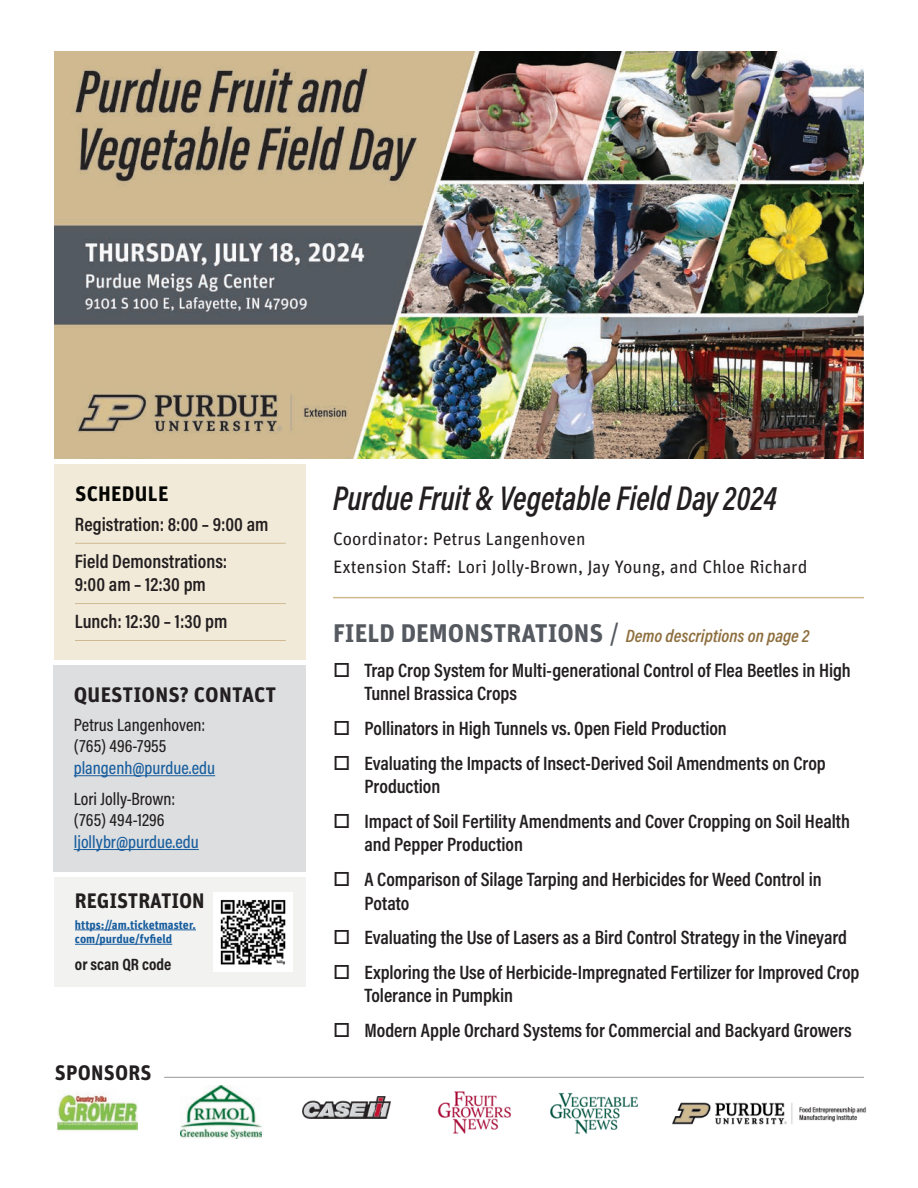
<style>
.page{position:relative;width:918px;height:1188px;background:#fff}
.page>*{position:absolute;margin:0;border:0;box-sizing:border-box;transform-origin:0 0}
.t1{font:34.65px "Acumin Variable Concept";letter-spacing:-.09em;color:#231f20;scale:.91 1}
.t2{font:700 21px "Unit Pro";letter-spacing:.005em;color:#231f20}
.t3{font:700 21px "Unit Pro";letter-spacing:.01em;color:#040503}
.t4{font:19.5px/23.4px "Acumin Variable Concept";letter-spacing:-.08em;color:#231f20}
.t5{font:18px/28.3px "Unit Pro";color:#231f20}
.t6{font:18px/21.6px "Acumin Variable Concept";letter-spacing:-.1em;color:#231f20}
.t7{font:18px "Acumin Variable Concept";letter-spacing:-.085em;color:#8e6f3e}
.t8{font:18px "Acumin Variable Concept";letter-spacing:-.1em;color:#175d9e}
.t9{font:16.5px "Acumin Variable Concept";letter-spacing:-.07em;color:#231f20}
.t10{font:700 12px/14.4px "Unit Pro";color:#175d9e}
.s1{font-family:"Unit Pro";font-weight:700;font-size:25.5px;color:#555960}
.s2{font-family:"Unit Pro";font-size:25.5px;color:#555960}
</style>
<div class="page">
<img style="left:54px;top:51px;width:810px;height:407px">
<div style="left:55px;top:877px;width:251px;height:110px;background:#f2f2f1"></div>
<hr style="left:75px;top:929px;width:121px;height:1px;background:#175d9e">
<hr style="left:75px;top:944px;width:97px;height:1px;background:#175d9e">
<div style="left:55px;top:464px;width:251px;height:196px;background:#f2ead9"></div>
<hr style="left:75px;top:543px;width:211px;height:1px;background:#cfb991">
<hr style="left:75px;top:603px;width:211px;height:1px;background:#cfb991">
<hr style="left:75px;top:640px;width:211px;height:1px;background:#cfb991">
<div style="left:54px;top:665px;width:252px;height:207px;background:#dddedf"></div>
<hr style="left:74px;top:775px;width:141px;height:1px;background:#175d9e">
<hr style="left:74px;top:849px;width:125px;height:1px;background:#175d9e">
<img style="left:214px;top:892px;width:78px;height:79px">
<hr style="left:333px;top:597px;width:531px;height:1px;background:#cfb991">
<img style="left:303px;top:1097px;width:88px;height:21px">
<img style="left:437px;top:1091px;width:74px;height:43px">
<img style="left:550px;top:1092px;width:88px;height:42px">
<img style="left:673px;top:1103px;width:194px;height:22px">
<img style="left:58px;top:1093px;width:80px;height:38px">
<hr style="left:164px;top:1077px;width:700px;height:1px;background:#939598">
<img style="left:180px;top:1086px;width:81px;height:53px">
<p class="t3" style="left:75px;top:478px;width:95px">SCHEDULE</p>
<p class="t4" style="left:75px;top:505px;width:198px;line-height:36.9px">Registration: 8:00 – 9:00 am<br>Field Demonstrations:</p>
<p class="t4" style="left:75px;top:565px;width:157px;line-height:36.9px">9:00 am – 12:30 pm<br>Lunch: 12:30 – 1:30 pm</p>
<p class="t2" style="left:74px;top:680px;width:204px">QUESTIONS? CONTACT</p>
<p class="t6" style="left:74px;top:713px;width:133px">Petrus Langenhoven: (765) 496-7955</p>
<p class="t8" style="left:74px;top:755px;width:145px">plangenh@purdue.edu</p>
<p class="t6" style="left:74px;top:787px;width:103px">Lori Jolly-Brown: (765) 494-1296</p>
<p class="t8" style="left:74px;top:829px;width:128px">ljollybr@purdue.edu</p>
<p class="t2" style="left:75px;top:885px;width:131px">REGISTRATION</p>
<p class="t10" style="left:75px;top:917px;width:123px">https://am.ticketmaster. com/purdue/fvfield</p>
<p class="t9" style="left:75px;top:953px;width:99px">or scan QR code</p>
<p class="t2" style="left:55px;top:1057px;width:98px">SPONSORS</p>
<h1 class="t1" style="left:333px;top:474px;width:493px">Purdue Fruit &amp; Vegetable Field Day 2024</h1>
<p class="t5" style="left:333px;top:524px;width:476px">Coordinator: Petrus Langenhoven<br>Extension Staff: Lori Jolly-Brown, Jay Young, and Chloe Richard</p>
<p class="t7" style="left:333px;top:624px;width:480px"><span class="s1">FIELD DEMONSTRATIONS</span> <span class="s2">/</span> Demo descriptions on page 2</p>
<p class="t4" style="left:364px;top:658px;width:490px;text-indent:-31px">□ Trap Crop System for Multi-generational Control of Flea Beetles in High<br>Tunnel Brassica Crops</p>
<p class="t4" style="left:333px;top:716px;width:397px">□ Pollinators in High Tunnels vs. Open Field Production</p>
<p class="t4" style="left:364px;top:751px;width:465px;text-indent:-31px">□ Evaluating the Impacts of Insect-Derived Soil Amendments on Crop<br>Production</p>
<p class="t4" style="left:364px;top:809px;width:489px;text-indent:-31px">□ Impact of Soil Fertility Amendments and Cover Cropping on Soil Health and Pepper Production</p>
<p class="t4" style="left:364px;top:867px;width:461px;text-indent:-31px">□ A Comparison of Silage Tarping and Herbicides for Weed Control in<br>Potato</p>
<p class="t4" style="left:333px;top:925px;width:518px">□ Evaluating the Use of Lasers as a Bird Control Strategy in the Vineyard</p>
<p class="t4" style="left:364px;top:960px;width:498px;text-indent:-31px">□ Exploring the Use of Herbicide-Impregnated Fertilizer for Improved Crop<br>Tolerance in Pumpkin</p>
<p class="t4" style="left:333px;top:1018px;width:521px">□ Modern Apple Orchard Systems for Commercial and Backyard Growers</p>
</div>
